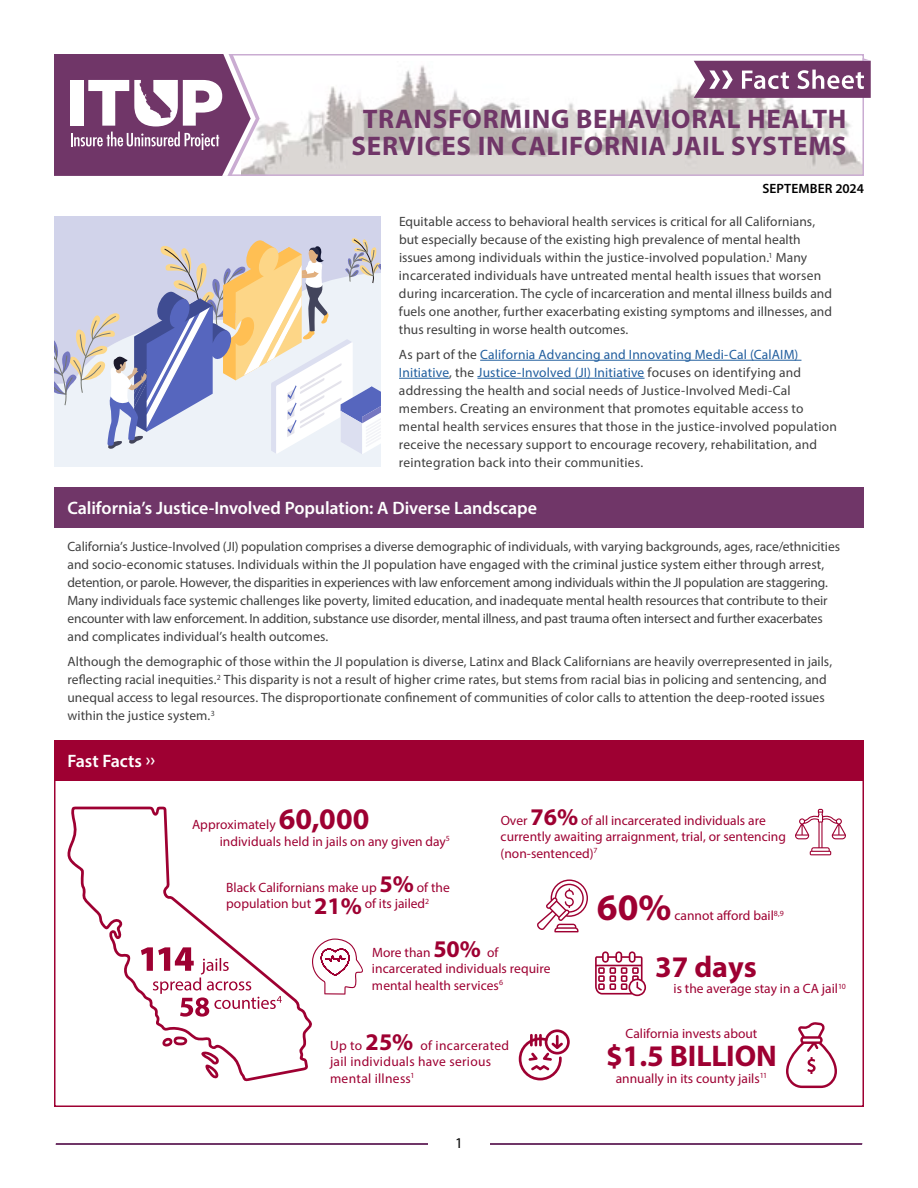
<style>
.page{position:relative;width:918px;height:1188px;background:#fff}
.page>*{position:absolute;margin:0;border:0;box-sizing:border-box;transform-origin:0 0}
.t1{font:700 37.5px "Myriad Pro";color:#9e0032}
.t2{font:700 30px "Myriad Pro";color:#9e0032}
.t3{font:700 27px/27px "Myriad Pro";letter-spacing:.025em;color:#703668;text-align:center}
.t4{font:600 18px "Myriad Pro";letter-spacing:-.005em;color:#fff}
.t5{font:15px "Myriad Pro";color:#000}
.t6{font:13.5px/18px "Myriad Pro";letter-spacing:.005em;color:#404040}
.t7{font:13.5px/16.5px "Myriad Pro";color:#9e0032}
.t8{font:13.5px/16.5px "Myriad Pro";letter-spacing:.02em;color:#9e0032}
.t9{font:600 13.5px "Myriad Pro";letter-spacing:.01em;color:#000}
.s1{color:#215e9e}
.s2{font-weight:700;font-size:24px}
</style>
<div class="page">
<svg style="left:55px;top:1143px;width:808px;height:2px"></svg>
<div style="left:428px;top:1137px;width:62px;height:21px;background:#fff"></div>
<img style="left:260px;top:65px;width:601px;height:108px">
<div style="left:229px;top:54px;width:635px;height:122px;border:2px solid #caacd2"></div>
<svg style="left:54px;top:54px;width:206px;height:122px"></svg>
<svg style="left:694px;top:58px;width:177px;height:40px"></svg>
<hr style="left:480px;top:360px;width:321px;height:1px;background:#215e9e">
<hr style="left:399px;top:378px;width:50px;height:1px;background:#215e9e">
<hr style="left:477px;top:378px;width:168px;height:1px;background:#215e9e">
<div style="left:54px;top:487px;width:810px;height:41px;background:#703668"></div>
<div style="left:54px;top:740px;width:810px;height:41px;background:#9e0032"></div>
<svg style="left:519px;top:1029px;width:51px;height:51px"></svg>
<svg style="left:795px;top:809px;width:51px;height:46px"></svg>
<svg style="left:537px;top:879px;width:51px;height:53px"></svg>
<svg style="left:786px;top:1022px;width:51px;height:66px"></svg>
<svg style="left:67px;top:807px;width:245px;height:275px"></svg>
<svg style="left:141px;top:947px;width:141px;height:70px"></svg>
<div style="left:54px;top:741px;width:810px;height:366px;border:2px solid #9e0032"></div>
<svg style="left:595px;top:951px;width:51px;height:45px"></svg>
<svg style="left:312px;top:939px;width:51px;height:56px"></svg>
<svg style="left:54px;top:216px;width:327px;height:251px"></svg>
<h3 class="t3" style="left:351px;top:105px;width:497px">TRANSFORMING BEHAVIORAL HEALTH<br>SERVICES IN CALIFORNIA JAIL SYSTEMS</h3>
<p class="t9" style="left:762px;top:180px;width:103px">SEPTEMBER 2024</p>
<p class="t6" style="left:399px;top:212px;width:435px">Equitable access to behavioral health services is critical for all Californians, but especially because of the existing high prevalence of mental health issues among individuals within the justice-involved population.<sup>1</sup> Many incarcerated individuals have untreated mental health issues that worsen during incarceration. The cycle of incarceration and mental illness builds and fuels one another, further exacerbating existing symptoms and illnesses, and thus resulting in worse health outcomes.</p>
<p class="t6" style="left:399px;top:345px;width:439px">As part of the <span class="s1">California Advancing and Innovating Medi-Cal (CalAIM)<br>Initiative</span>, the <span class="s1">Justice-Involved (JI) Initiative</span> focuses on identifying and addressing the health and social needs of Justice-Involved Medi-Cal members. Creating an environment that promotes equitable access to mental health services ensures that those in the justice-involved population receive the necessary support to encourage recovery, rehabilitation, and reintegration back into their communities.</p>
<h3 class="t4" style="left:68px;top:497px;width:471px">California’s Justice-Involved Population: A Diverse Landscape</h3>
<p class="t6" style="left:68px;top:538px;width:774px">California’s Justice-Involved (JI) population comprises a diverse demographic of individuals, with varying backgrounds, ages, race/ethnicities and socio-economic statuses. Individuals within the JI population have engaged with the criminal justice system either through arrest, detention, or parole. However, the disparities in experiences with law enforcement among individuals within the JI population are staggering.<br>Many individuals face systemic challenges like poverty, limited education, and inadequate mental health resources that contribute to their encounter with law enforcement. In addition, substance use disorder, mental illness, and past trauma often intersect and further exacerbates and complicates individual’s health outcomes.</p>
<p class="t6" style="left:68px;top:652px;width:766px">Although the demographic of those within the JI population is diverse, Latinx and Black Californians are heavily overrepresented in jails, reflecting racial inequities.<sup>2</sup> This disparity is not a result of higher crime rates, but stems from racial bias in policing and sentencing, and unequal access to legal resources. The disproportionate confinement of communities of color calls to attention the deep-rooted issues within the justice system.<sup>3</sup></p>
<h3 class="t4" style="left:68px;top:750px;width:89px">Fast Facts ››</h3>
<p class="t7" style="left:192px;top:816px;width:85px">Approximately</p>
<h2 class="t2" style="left:279px;top:799px;width:92px">60,000</h2>
<p class="t7" style="left:220px;top:833px;width:232px">individuals held in jails on any given day<sup>5</sup></p>
<p class="t7" style="left:226px;top:879px;width:225px">Black Californians make up <span class="s2">5%</span> of the population but <span class="s2">21%</span> of its jailed<sup>2</sup></p>
<p class="t7" style="left:501px;top:812px;width:287px">Over <span class="s2">76%</span> of all incarcerated individuals are currently awaiting arraignment, trial, or sentencing (non-sentenced)<sup>7</sup></p>
<h1 class="t1" style="left:597px;top:883px;width:76px">60%</h1>
<p class="t7" style="left:674px;top:907px;width:111px">cannot afford bail<sup>8,9</sup></p>
<p class="t7" style="left:372px;top:944px;width:180px">More than <span class="s2">50%</span> of incarcerated individuals require mental health services<sup>6</sup></p>
<p class="t8" style="left:330px;top:1037px;width:181px">Up to <span class="s2">25%</span> of incarcerated jail individuals have serious mental illness<sup>1</sup></p>
<p class="t5" style="left:455px;top:1134px;width:9px">1</p>
<h2 class="t2" style="left:655px;top:947px;width:103px">37 days</h2>
<p class="t7" style="left:674px;top:980px;width:174px">is the average stay in a CA jail<sup>10</sup></p>
<p class="t7" style="left:626px;top:1025px;width:133px">California invests about</p>
<h2 class="t2" style="left:606px;top:1037px;width:172px">$1.5 BILLION</h2>
<p class="t7" style="left:616px;top:1070px;width:153px">annually in its county jails<sup>11</sup></p>
</div>
